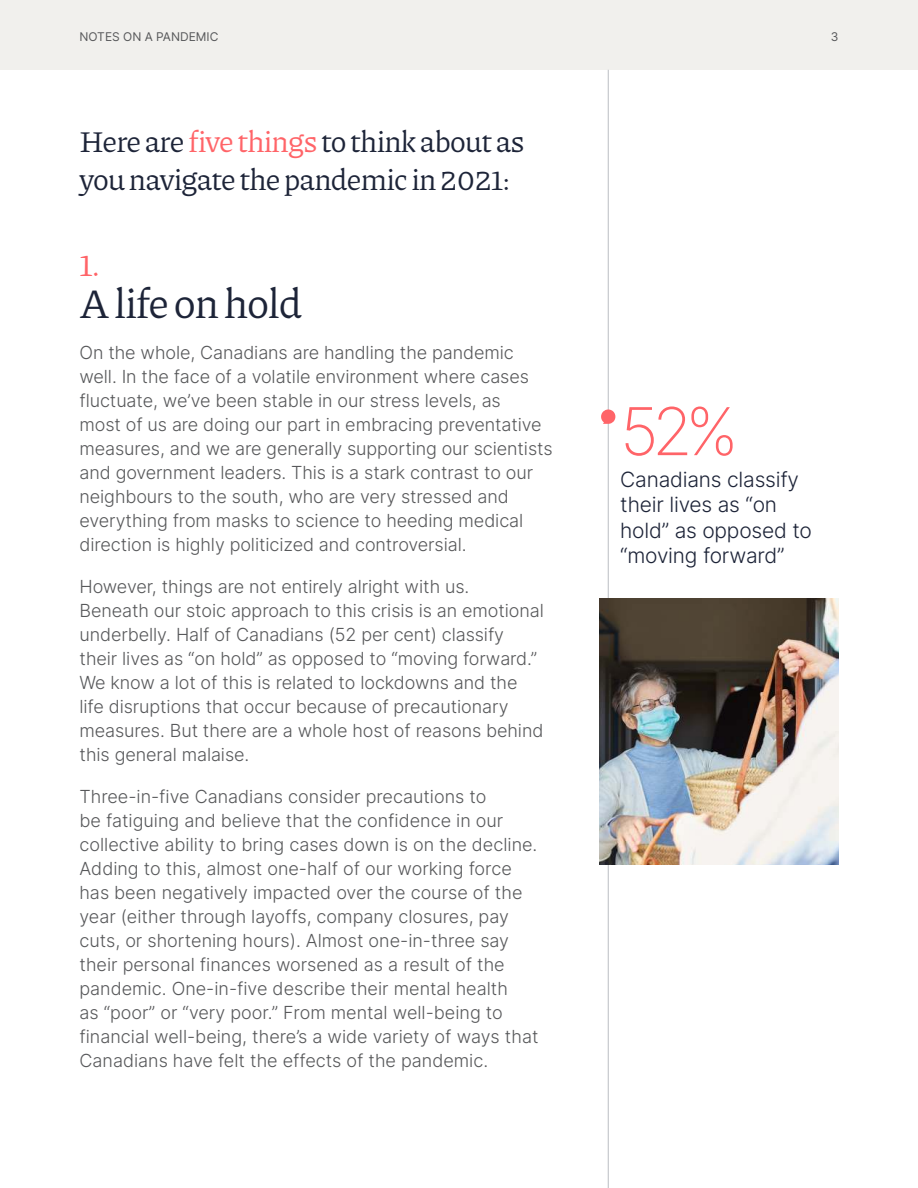
<style>
.page{position:relative;width:918px;height:1188px;background:#fff}
.page>*{position:absolute;margin:0;border:0;box-sizing:border-box;transform-origin:0 0}
.t1{font:66px "Inter";color:#ff6468}
.t2{font:42px "Piazzolla";letter-spacing:-.025em;color:#1d2438}
.t3{font:33px "Piazzolla";color:#ff6468}
.t4{font:30px/37.5px "Piazzolla";letter-spacing:-.025em;color:#1d2438}
.t5{font:21px/25.5px "Inter";letter-spacing:-.01em;color:#1d2438}
.t6{font:18px/24px "Inter";letter-spacing:-.005em;color:#57585a}
.t7{font:12px "Inter";color:#57585a}
.s1{color:#ff6468}
</style>
<div class="page">
<div style="left:0;top:0;width:918px;height:70px;background:#f1f0ed"></div>
<hr style="left:608px;top:70px;width:1px;height:1118px;background:#bbbdc3">
<svg style="left:601px;top:409px;width:14px;height:15px"></svg>
<img style="left:599px;top:598px;width:239px;height:267px">
<p class="t7" style="left:80px;top:29px;width:140px">NOTES ON A PANDEMIC</p>
<p class="t7" style="left:831px;top:29px;width:9px">3</p>
<h3 class="t4" style="left:80px;top:125px;width:447px">Here are <span class="s1">five things</span> to think about as you navigate the pandemic in 2021:</h3>
<h3 class="t3" style="left:80px;top:251px;width:22px">1.</h3>
<h2 class="t2" style="left:80px;top:279px;width:224px">A life on hold</h2>
<p class="t6" style="left:80px;top:340px;width:475px">On the whole, Canadians are handling the pandemic well. In the face of a volatile environment where cases fluctuate, we’ve been stable in our stress levels, as<br>most of us are doing our part in embracing preventative measures, and we are generally supporting our scientists and government leaders. This is a stark contrast to our neighbours to the south, who are very stressed and everything from masks to science to heeding medical direction is highly politicized and controversial.</p>
<p class="t6" style="left:80px;top:574px;width:466px">However, things are not entirely alright with us.<br>Beneath our stoic approach to this crisis is an emotional underbelly. Half of Canadians (52 per cent) classify their lives as “on hold” as opposed to “moving forward.” We know a lot of this is related to lockdowns and the life disruptions that occur because of precautionary measures. But there are a whole host of reasons behind this general malaise.</p>
<p class="t6" style="left:80px;top:784px;width:461px">Three-in-five Canadians consider precautions to<br>be fatiguing and believe that the confidence in our collective ability to bring cases down is on the decline.<br>Adding to this, almost one-half of our working force has been negatively impacted over the course of the year (either through layoffs, company closures, pay cuts, or shortening hours). Almost one-in-three say their personal finances worsened as a result of the pandemic. One-in-five describe their mental health<br>as “poor” or “very poor.” From mental well-being to financial well-being, there’s a wide variety of ways that Canadians have felt the effects of the pandemic.</p>
<h1 class="t1" style="left:620px;top:392px;width:119px">52%</h1>
<p class="t5" style="left:620px;top:466px;width:193px">Canadians classify their lives as “on hold” as opposed to “moving forward”</p>
</div>
